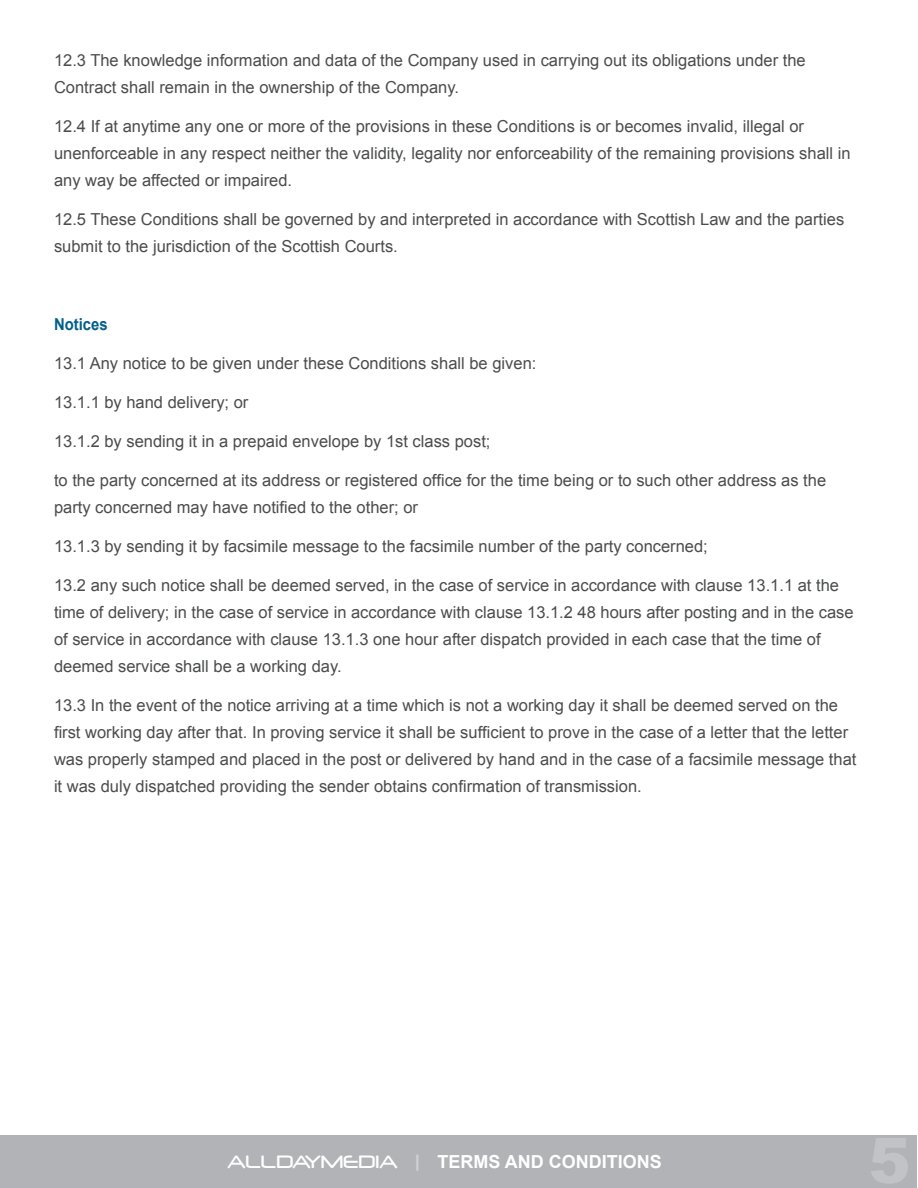
<style>
.page{position:relative;width:918px;height:1188px;background:#fff}
.page>*{position:absolute;margin:0;border:0;box-sizing:border-box;transform-origin:0 0}
.t1{font:700 18px "Arial";color:#fff}
.t2{font:16.5px/27px "Arial";color:#4b4c4d}
.t3{font:700 16.5px "Arial";color:#006089;scale:.9 1}
.s1{font-family:"Neuropol";font-weight:400;font-size:21px}
.s2{font-family:"Neuropol";font-weight:400;font-size:21px;color:#cfd0d2}
</style>
<div class="page">
<div style="left:0;top:1135px;width:916px;height:53px;background:#b2b3b7"></div>
<p class="t2" style="left:54px;top:47px;width:753px">12.3 The knowledge information and data of the Company used in carrying out its obligations under the<br>Contract shall remain in the ownership of the Company.</p>
<p class="t2" style="left:54px;top:113px;width:798px">12.4 If at anytime any one or more of the provisions in these Conditions is or becomes invalid, illegal or unenforceable in any respect neither the validity, legality nor enforceability of the remaining provisions shall in any way be affected or impaired.</p>
<p class="t2" style="left:54px;top:206px;width:792px">12.5 These Conditions shall be governed by and interpreted in accordance with Scottish Law and the parties submit to the jurisdiction of the Scottish Courts.</p>
<p class="t3" style="left:54px;top:313px;width:61px">Notices</p>
<p class="t2" style="left:54px;top:350px;width:484px">13.1 Any notice to be given under these Conditions shall be given:</p>
<p class="t2" style="left:54px;top:389px;width:196px">13.1.1 by hand delivery; or</p>
<p class="t2" style="left:54px;top:428px;width:438px">13.1.2 by sending it in a prepaid envelope by 1st class post;</p>
<p class="t2" style="left:54px;top:467px;width:774px">to the party concerned at its address or registered office for the time being or to such other address as the party concerned may have notified to the other; or</p>
<p class="t2" style="left:54px;top:533px;width:655px">13.1.3 by sending it by facsimile message to the facsimile number of the party concerned;</p>
<p class="t2" style="left:54px;top:572px;width:801px">13.2 any such notice shall be deemed served, in the case of service in accordance with clause 13.1.1 at the time of delivery; in the case of service in accordance with clause 13.1.2 48 hours after posting and in the case of service in accordance with clause 13.1.3 one hour after dispatch provided in each case that the time of deemed service shall be a working day.</p>
<p class="t2" style="left:54px;top:692px;width:804px">13.3 In the event of the notice arriving at a time which is not a working day it shall be deemed served on the first working day after that. In proving service it shall be sufficient to prove in the case of a letter that the letter was properly stamped and placed in the post or delivered by hand and in the case of a facsimile message that it was duly dispatched providing the sender obtains confirmation of transmission.</p>
<p class="t1" style="left:228px;top:1149px;width:436px"><span class="s1">ALLDAYMEDIA</span> <span class="s2">|</span> TERMS AND CONDITIONS</p>
</div>
